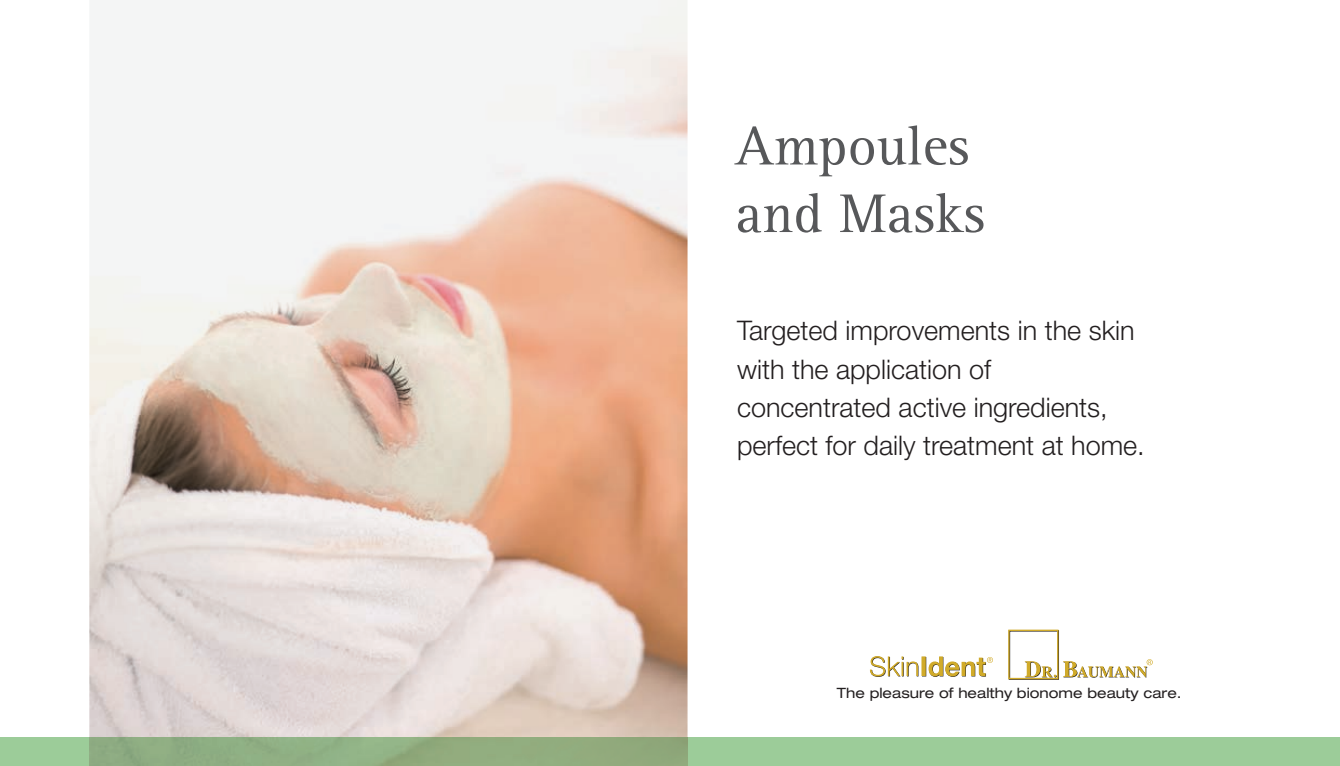
<style>
.page{position:relative;width:1340px;height:766px;background:#fff}
.page>*{position:absolute;margin:0;border:0;box-sizing:border-box;transform-origin:0 0}
.t1{font:56.25px/67.5px "Rotis Serif";color:#57585a}
.t2{font:300 27px/38.2px "Helvetica Neue";color:#231f20}
.t3{font:expanded 14.17px "Helvetica Neue";color:#231f20}
</style>
<div class="page">
<svg style="left:0;top:737px;width:1339px;height:28px;fill:#9ccc99"></svg>
<img style="left:89px;top:0;width:598px;height:737px">
<svg style="left:870px;top:656px;width:123px;height:20px"></svg>
<div style="left:1008px;top:629px;width:50px;height:50px;border:1px solid #d1ab2a"></div>
<svg style="left:1024px;top:661px;width:32px;height:16px"></svg>
<svg style="left:1063px;top:659px;width:89px;height:18px"></svg>
<h1 class="t1" style="left:735px;top:114px;width:252px">Ampoules and Masks</h1>
<p class="t2" style="left:737px;top:311px;width:409px">Targeted improvements in the skin with the application of concentrated active ingredients, perfect for daily treatment at home.</p>
<p class="t3" style="left:837px;top:684px;width:346px">The pleasure of healthy bionome beauty care.</p>
</div>
